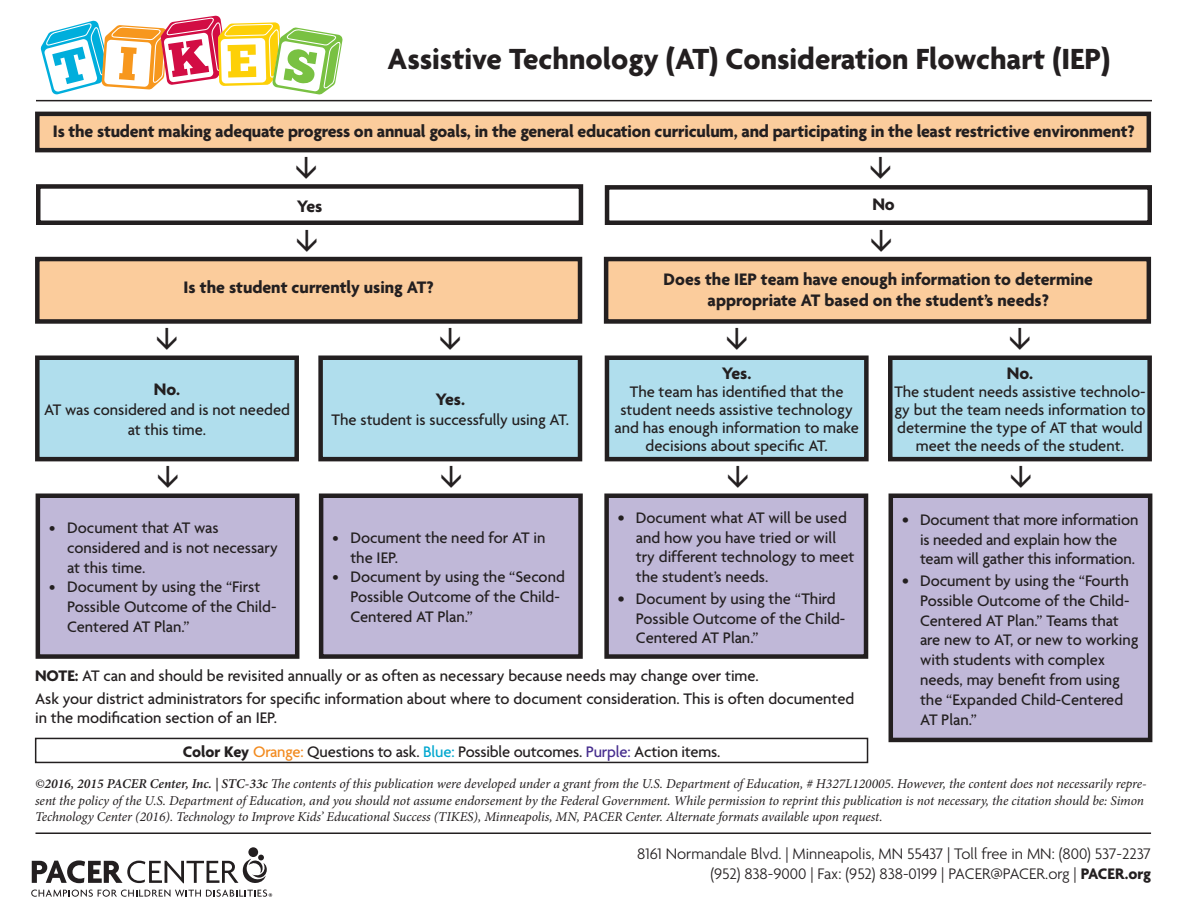
<style>
.page{position:relative;width:1188px;height:918px;background:#fff}
.page>*{position:absolute;margin:0;border:0;box-sizing:border-box;transform-origin:0 0}
.Headline{font:700 31.5px "Agenda";color:#231f20}
.Sub_Head_1{font:700 18px/21.6px "Agenda";letter-spacing:-.01em;color:#231f20;text-align:center}
.Body_Text{font:700 18px "Agenda";color:#231f20}
.Body_Text-2{font:500 16.5px/19.8px "Agenda";color:#231f20}
.t1{font:300 16.5px "Agenda";color:#231f20}
.t2{font:italic 13.5px/16.2px "Minion Pro";letter-spacing:-.005em;color:#231f20}
.s1{font-size:18px}
.s2{font-weight:700}
.s3{color:#f28b20}
.s4{color:#00a7cf}
.s5{color:#462d8e}
.s6{font-weight:600}
</style>
<div class="page">
<hr style="left:35px;top:832px;width:1116px;height:2px;background:#231f20">
<div style="left:248px;top:847px;width:10px;height:10px;background:#231f20;border-radius:50%"></div>
<svg style="left:32px;top:855px;width:235px;height:28px"></svg>
<svg style="left:31px;top:890px;width:241px;height:7px"></svg>
<svg style="left:41px;top:16px;width:302px;height:79px"></svg>
<div style="left:35px;top:738px;width:833px;height:25px;border:2px solid #231f20"></div>
<hr style="left:36px;top:100px;width:1116px;height:1px;background:#231f20">
<div style="left:37px;top:114px;width:1112px;height:36px;background:#fbcc9c"></div>
<div style="left:35px;top:112px;width:1116px;height:40px;border:4px solid #231f20"></div>
<div style="left:36px;top:184px;width:547px;height:41px;border:4px solid #231f20"></div>
<div style="left:605px;top:185px;width:547px;height:40px;border:4px solid #231f20"></div>
<div style="left:37px;top:259px;width:543px;height:62px;background:#fbcc9c"></div>
<div style="left:35px;top:257px;width:547px;height:67px;border:4px solid #231f20"></div>
<div style="left:606px;top:259px;width:543px;height:62px;background:#fbcc9c"></div>
<div style="left:604px;top:257px;width:547px;height:67px;border:4px solid #231f20"></div>
<div style="left:37px;top:358px;width:260px;height:101px;background:#b0deed"></div>
<div style="left:35px;top:356px;width:264px;height:105px;border:4px solid #231f20"></div>
<div style="left:321px;top:358px;width:259px;height:101px;background:#b0deed"></div>
<div style="left:318px;top:356px;width:264px;height:105px;border:4px solid #231f20"></div>
<div style="left:607px;top:358px;width:259px;height:101px;background:#b0deed"></div>
<div style="left:605px;top:356px;width:264px;height:105px;border:4px solid #231f20"></div>
<div style="left:890px;top:358px;width:260px;height:101px;background:#b0deed"></div>
<div style="left:888px;top:356px;width:264px;height:105px;border:4px solid #231f20"></div>
<div style="left:38px;top:496px;width:259px;height:161px;background:#c0b8d8"></div>
<div style="left:36px;top:494px;width:263px;height:165px;border:4px solid #231f20"></div>
<div style="left:321px;top:496px;width:260px;height:161px;background:#c0b8d8"></div>
<div style="left:319px;top:494px;width:264px;height:165px;border:4px solid #231f20"></div>
<div style="left:607px;top:496px;width:259px;height:161px;background:#c0b8d8"></div>
<div style="left:604px;top:494px;width:264px;height:165px;border:4px solid #231f20"></div>
<div style="left:891px;top:496px;width:259px;height:244px;background:#c0b8d8"></div>
<div style="left:889px;top:494px;width:263px;height:248px;border:4px solid #231f20"></div>
<p class="Headline" style="left:388px;top:40px;width:724px">Assistive Technology (AT) Consideration Flowchart (IEP)</p>
<p class="Sub_Head_1" style="left:53px;top:120px;width:1083px">Is the student making adequate progress on annual goals, in the general education curriculum, and participating in the least restrictive environment?</p>
<p class="Body_Text" style="left:297px;top:195px;width:27px">Yes</p>
<p class="Body_Text" style="left:872px;top:194px;width:24px">No</p>
<p class="Sub_Head_1" style="left:184px;top:276px;width:252px">Is the student currently using AT?</p>
<p class="Sub_Head_1" style="left:664px;top:268px;width:431px">Does the IEP team have enough information to determine appropriate AT based on the student’s needs?</p>
<p class="Sub_Head_1" style="left:154px;top:378px;width:28px">No.</p>
<p class="Body_Text-2" style="left:44px;top:400px;width:247px;text-align:center">AT was considered and is not needed at this time.</p>
<p class="Body_Text-2" style="left:67px;top:517px;width:212px;text-indent:-18px">• Document that AT was considered and is not necessary at this time.</p>
<p class="Body_Text-2" style="left:67px;top:577px;width:211px;text-indent:-18px">• Document by using the “First<br>Possible Outcome of the Child-<br>Centered AT Plan.”</p>
<p class="Sub_Head_1" style="left:436px;top:388px;width:31px">Yes.</p>
<p class="Body_Text-2" style="left:332px;top:410px;width:239px">The student is successfully using AT.</p>
<p class="Body_Text-2" style="left:350px;top:527px;width:197px;text-indent:-18px">• Document the need for AT in the IEP.</p>
<p class="Body_Text-2" style="left:350px;top:567px;width:216px;text-indent:-18px">• Document by using the “Second<br>Possible Outcome of the Child-<br>Centered AT Plan.”</p>
<p class="Sub_Head_1" style="left:722px;top:362px;width:31px">Yes.</p>
<p class="Body_Text-2" style="left:614px;top:383px;width:246px;line-height:18px;text-align:center">The team has identified that the student needs assistive technology and has enough information to make decisions about specific AT.</p>
<p class="Body_Text-2" style="left:636px;top:507px;width:220px;text-indent:-18px"><span class="s1">•</span> Document what AT will be used and how you have tried or will try different technology to meet the student’s needs.</p>
<p class="Body_Text-2" style="left:636px;top:588px;width:211px;text-indent:-18px"><span class="s1">•</span> Document by using the “Third<br>Possible Outcome of the Child-<br>Centered AT Plan.”</p>
<p class="Body_Text-2" style="left:35px;top:665px;width:725px"><span class="s2">NOTE:</span> AT can and should be revisited annually or as often as necessary because needs may change over time.</p>
<p class="Body_Text-2" style="left:35px;top:688px;width:821px">Ask your district administrators for specific information about where to document consideration. This is often documented in the modification section of an IEP.</p>
<p class="Body_Text-2" style="left:183px;top:741px;width:539px"><span class="s2">Color Key</span> <span class="s3">Orange:</span> Questions to ask. <span class="s4">Blue:</span> Possible outcomes. <span class="s5">Purple:</span> Action items.</p>
<p class="Sub_Head_1" style="left:1007px;top:362px;width:28px">No.</p>
<p class="Body_Text-2" style="left:894px;top:383px;width:253px;line-height:18px;text-align:center">The student needs assistive technolo&shy;gy but the team needs information to determine the type of AT that would meet the needs of the student.</p>
<p class="Body_Text-2" style="left:920px;top:509px;width:220px;text-indent:-18px"><span class="s1">•</span> Document that more information is needed and explain how the team will gather this information.</p>
<p class="Body_Text-2" style="left:920px;top:570px;width:220px;text-indent:-18px"><span class="s1">•</span> Document by using the “Fourth<br>Possible Outcome of the Child-<br>Centered AT Plan.” Teams that are new to AT, or new to working with students with complex needs, may benefit from using the “Expanded Child-Centered<br>AT Plan.”</p>
<p class="t2" style="left:35px;top:776px;width:1113px"><span class="s6">©2016, 2015 PACER Center, Inc. | STC-33c</span> The contents of this publication were developed under a grant from the U.S. Department of Education, # H327L120005. However, the content does not necessarily repre&shy;sent the policy of the U.S. Department of Education, and you should not assume endorsement by the Federal Government. While permission to reprint this publication is not necessary, the citation should be: Simon<br>Technology Center (2016). Technology to Improve Kids’ Educational Success (TIKES), Minneapolis, MN, PACER Center. Alternate formats available upon request.</p>
<p class="t1" style="left:637px;top:844px;width:515px">8161 Normandale Blvd. | Minneapolis, MN 55437 | Toll free in MN: (800) 537-2237</p>
<p class="t1" style="left:710px;top:864px;width:442px">(952) 838-9000 | Fax: (952) 838-0199 | PACER@PACER.org | <span class="s2">PACER.org</span></p>
</div>
